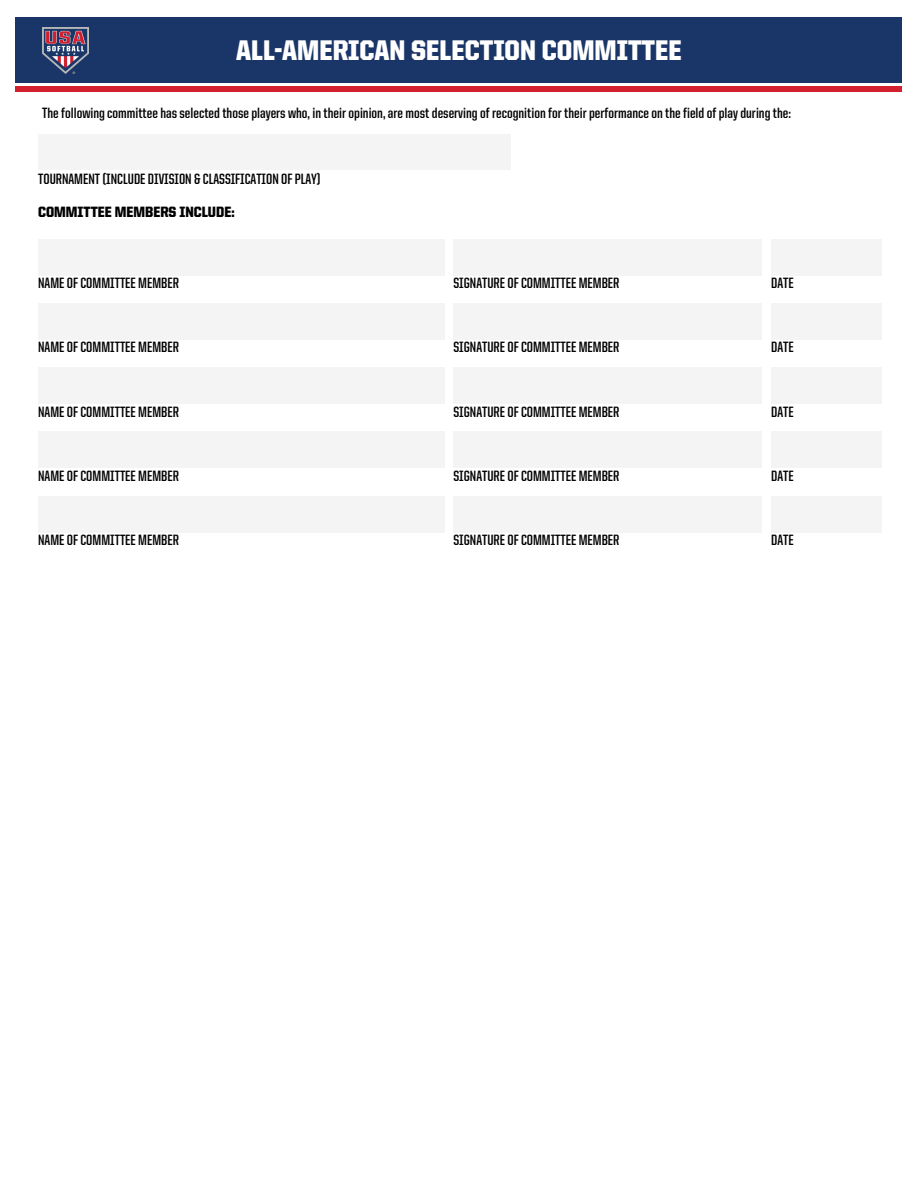
<style>
.page{position:relative;width:918px;height:1188px;background:#fff}
.page>*{position:absolute;margin:0;border:0;box-sizing:border-box;transform-origin:0 0}
.t1{font:900 28.5px "United Sans Semi Cond";color:#fff}
.t2{font:700 15px "United Sans Cond";color:#000}
.t3{font:900 15px "United Sans Semi Cond";color:#000}
</style>
<div class="page">
<div style="left:38px;top:134px;width:473px;height:36px;background:#f4f4f4"></div>
<div style="left:16px;top:17px;width:886px;height:66px;background:#1a3668"></div>
<div style="left:16px;top:86px;width:886px;height:6px;background:#d2202f"></div>
<img style="left:42px;top:27px;width:46px;height:46px">
<div style="left:38px;top:239px;width:407px;height:36px;background:#f4f4f4"></div>
<div style="left:454px;top:239px;width:308px;height:36px;background:#f4f4f4"></div>
<div style="left:771px;top:239px;width:110px;height:36px;background:#f4f4f4"></div>
<div style="left:38px;top:303px;width:407px;height:36px;background:#f4f4f4"></div>
<div style="left:454px;top:303px;width:308px;height:36px;background:#f4f4f4"></div>
<div style="left:771px;top:303px;width:110px;height:36px;background:#f4f4f4"></div>
<div style="left:38px;top:368px;width:407px;height:36px;background:#f4f4f4"></div>
<div style="left:454px;top:368px;width:308px;height:36px;background:#f4f4f4"></div>
<div style="left:771px;top:368px;width:110px;height:36px;background:#f4f4f4"></div>
<div style="left:38px;top:432px;width:407px;height:36px;background:#f4f4f4"></div>
<div style="left:454px;top:432px;width:308px;height:36px;background:#f4f4f4"></div>
<div style="left:771px;top:432px;width:110px;height:36px;background:#f4f4f4"></div>
<div style="left:38px;top:496px;width:407px;height:36px;background:#f4f4f4"></div>
<div style="left:454px;top:496px;width:308px;height:36px;background:#f4f4f4"></div>
<div style="left:771px;top:496px;width:110px;height:36px;background:#f4f4f4"></div>
<p class="t1" style="left:236px;top:39px;width:447px">ALL-AMERICAN SELECTION COMMITTEE</p>
<p class="t2" style="left:42px;top:107px;width:750px">The following committee has selected those players who, in their opinion, are most deserving of recognition for their performance on the field of play during the:</p>
<p class="t2" style="left:38px;top:172px;width:284px">TOURNAMENT (INCLUDE DIVISION &amp; CLASSIFICATION OF PLAY)</p>
<p class="t3" style="left:38px;top:205px;width:198px">COMMITTEE MEMBERS INCLUDE:</p>
<p class="t2" style="left:38px;top:277px;width:142px">NAME OF COMMITTEE MEMBER</p>
<p class="t2" style="left:454px;top:277px;width:167px">SIGNATURE OF COMMITTEE MEMBER</p>
<p class="t2" style="left:771px;top:277px;width:24px">DATE</p>
<p class="t2" style="left:38px;top:341px;width:142px">NAME OF COMMITTEE MEMBER</p>
<p class="t2" style="left:454px;top:341px;width:167px">SIGNATURE OF COMMITTEE MEMBER</p>
<p class="t2" style="left:771px;top:341px;width:24px">DATE</p>
<p class="t2" style="left:38px;top:405px;width:142px">NAME OF COMMITTEE MEMBER</p>
<p class="t2" style="left:454px;top:405px;width:167px">SIGNATURE OF COMMITTEE MEMBER</p>
<p class="t2" style="left:771px;top:405px;width:24px">DATE</p>
<p class="t2" style="left:38px;top:470px;width:142px">NAME OF COMMITTEE MEMBER</p>
<p class="t2" style="left:454px;top:470px;width:167px">SIGNATURE OF COMMITTEE MEMBER</p>
<p class="t2" style="left:771px;top:470px;width:24px">DATE</p>
<p class="t2" style="left:38px;top:534px;width:142px">NAME OF COMMITTEE MEMBER</p>
<p class="t2" style="left:454px;top:534px;width:167px">SIGNATURE OF COMMITTEE MEMBER</p>
<p class="t2" style="left:771px;top:534px;width:24px">DATE</p>
</div>
